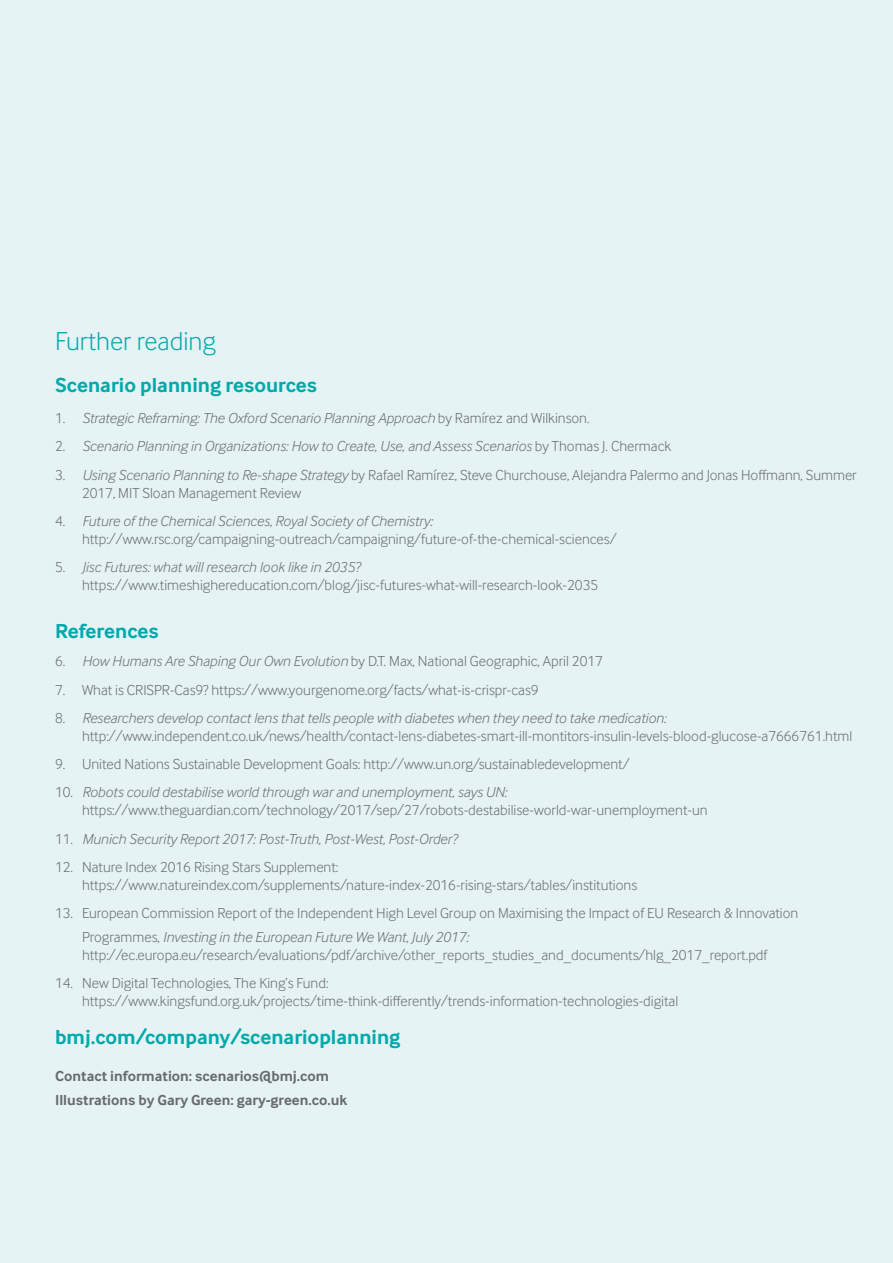
<style>
.page{position:relative;width:893px;height:1263px;background:#e5f3f4}
.page>*{position:absolute;margin:0;border:0;box-sizing:border-box;transform-origin:0 0}
.t1{font:300 26.85px "Inter Face";color:#00a9ab}
.t2{font:700 21px "Inter Face";color:#00a9ab}
.t3{font:300 15px/18px "Inter Face";color:#696a6f}
.t4{font:italic 300 15px "Inter Face";color:#696a6f}
.t5{font:700 15px/24px "Inter Face";color:#696a6f}
.s1{font-style:normal}
.s2{font-style:italic}
</style>
<div class="page">
<h1 class="t1" style="left:55px;top:326px;width:163px">Further reading</h1>
<h2 class="t2" style="left:55px;top:373px;width:263px">Scenario planning resources</h2>
<p class="t4" style="left:55px;top:410px;width:536px"><span class="s1">1.</span> Strategic Reframing: The Oxford Scenario Planning Approach <span class="s1">by Ramírez and Wilkinson.</span></p>
<p class="t4" style="left:55px;top:438px;width:618px"><span class="s1">2.</span> Scenario Planning in Organizations: How to Create, Use, and Assess Scenarios <span class="s1">by Thomas J. Chermack</span></p>
<p class="t3" style="left:82px;top:465px;width:776px;text-indent:-27px">3. <span class="s2">Using Scenario Planning to Re-shape Strategy</span> by Rafael Ramírez, Steve Churchouse, Alejandra Palermo and Jonas Hoffmann, Summer<br>2017, MIT Sloan Management Review</p>
<p class="t3" style="left:82px;top:512px;width:536px;text-indent:-27px">4. <span class="s2">Future of the Chemical Sciences, Royal Society of Chemistry: </span>http://www.rsc.org/campaigning-outreach/campaigning/future-of-the-chemical-sciences/</p>
<p class="t3" style="left:82px;top:558px;width:518px;text-indent:-27px">5. <span class="s2">Jisc Futures: what will research look like in 2035? </span>https://www.timeshighereducation.com/blog/jisc-futures-what-will-research-look-2035</p>
<h2 class="t2" style="left:55px;top:619px;width:105px">References</h2>
<p class="t3" style="left:55px;top:652px;width:549px">6. <span class="s2">How Humans Are Shaping Our Own Evolution</span> by D.T. Max, National Geographic, April 2017</p>
<p class="t3" style="left:55px;top:680px;width:485px">7. What is CRISPR-Cas9? https://www.yourgenome.org/facts/what-is-crispr-cas9</p>
<p class="t3" style="left:82px;top:709px;width:772px;text-indent:-27px">8. <span class="s2">Researchers develop contact lens that tells people with diabetes when they need to take medication: </span>http://www.independent.co.uk/news/health/contact-lens-diabetes-smart-ill-montitors-insulin-levels-blood-glucose-a7666761.html</p>
<p class="t3" style="left:55px;top:755px;width:576px">9. United Nations Sustainable Development Goals: http://www.un.org/sustainabledevelopment/</p>
<p class="t3" style="left:82px;top:783px;width:627px;text-indent:-27px">10. <span class="s2">Robots could destabilise world through war and unemployment, says UN: </span>https://www.theguardian.com/technology/2017/sep/27/robots-destabilise-world-war-unemployment-un</p>
<p class="t4" style="left:55px;top:830px;width:403px"><span class="s1">11.</span> Munich Security Report 2017: Post-Truth, Post-West, Post-Order?</p>
<p class="t3" style="left:82px;top:858px;width:557px;text-indent:-27px">12. Nature Index 2016 Rising Stars Supplement: https://www.natureindex.com/supplements/nature-index-2016-rising-stars/tables/institutions</p>
<p class="t3" style="left:82px;top:901px;width:718px;line-height:24px;text-indent:-27px">13. European Commission Report of the Independent High Level Group on Maximising the Impact of EU Research &amp; Innovation<br>Programmes, <span class="s2">Investing in the European Future We Want, July 2017:</span></p>
<p class="t3" style="left:82px;top:946px;width:687px">http://ec.europa.eu/research/evaluations/pdf/archive/other_reports_studies_and_documents/hlg_2017_report.pdf</p>
<p class="t3" style="left:82px;top:974px;width:598px;text-indent:-27px">14. New Digital Technologies, The King’s Fund: https://www.kingsfund.org.uk/projects/time-think-differently/trends-information-technologies-digital</p>
<h2 class="t2" style="left:55px;top:1025px;width:347px">bmj.com/company/scenarioplanning</h2>
<p class="t5" style="left:55px;top:1064px;width:294px">Contact information: scenarios@bmj.com<br>Illustrations by Gary Green: gary-green.co.uk</p>
</div>
